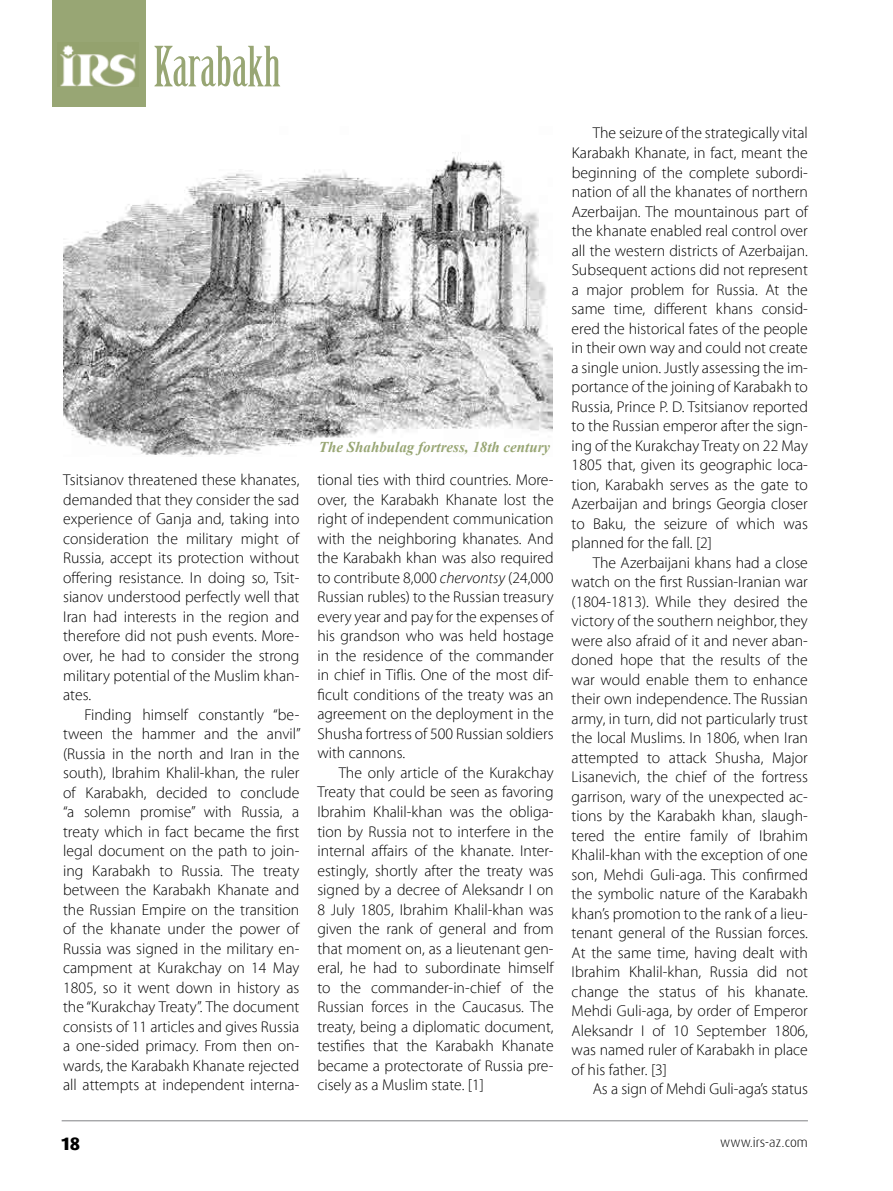
<style>
.page{position:relative;width:893px;height:1191px;background:#fff}
.page>*{position:absolute;margin:0;border:0;box-sizing:border-box;transform-origin:0 0}
.t1{font:54.15px "Birch Std";color:#98a674}
.t2{font:800 18px "Dax Pro";color:#000}
.t3{font:300 15.75px/19.5px "Myriad Pro";color:#000;text-align:justify}
.t4{font:italic 700 15px "Times New Roman";color:#98a674}
.t5{font:300 13.5px "Dax Pro";color:#000}
.s1{font-style:italic}
</style>
<div class="page">
<hr style="left:62px;top:1120px;width:746px;height:1px;background:#808285">
<img style="left:64px;top:152px;width:489px;height:304px">
<div style="left:52px;top:0;width:94px;height:106px;background:#98a674"></div>
<img style="left:60px;top:45px;width:76px;height:41px">
<h1 class="t1" style="left:154px;top:36px;width:128px">Karabakh</h1>
<p class="t3" style="left:63px;top:471px;width:238px">Tsitsianov threatened these khanates, demanded that they consider the sad experience of Ganja and, taking into consideration the military might of Russia, accept its protection without offering resistance. In doing so, Tsit&shy;sianov understood perfectly well that Iran had interests in the region and therefore did not push events. More&shy;over, he had to consider the strong military potential of the Muslim khan&shy;ates.</p>
<p class="t3" style="left:63px;top:705px;width:239px;text-indent:21px">Finding himself constantly “be&shy;tween the hammer and the anvil” (Russia in the north and Iran in the south), Ibrahim Khalil-khan, the ruler of Karabakh, decided to conclude “a solemn promise” with Russia, a treaty which in fact became the first legal document on the path to join&shy;ing Karabakh to Russia. The treaty between the Karabakh Khanate and the Russian Empire on the transition of the khanate under the power of Russia was signed in the military en&shy;campment at Kurakchay on 14 May 1805, so it went down in history as the “Kurakchay Treaty”. The document consists of 11 articles and gives Russia a one-sided primacy. From then on&shy;wards, the Karabakh Khanate rejected all attempts at independent interna-</p>
<p class="t4" style="left:319px;top:437px;width:233px">The Shahbulag fortress, 18th century</p>
<p class="t3" style="left:317px;top:470px;width:238px">tional ties with third countries. More&shy;over, the Karabakh Khanate lost the right of independent communication with the neighboring khanates. And the Karabakh khan was also required to contribute 8,000 <span class="s1">chervontsy</span> (24,000<br>Russian rubles) to the Russian treasury every year and pay for the expenses of his grandson who was held hostage in the residence of the commander in chief in Tiflis. One of the most dif&shy;ficult conditions of the treaty was an agreement on the deployment in the Shusha fortress of 500 Russian soldiers with cannons.</p>
<p class="t3" style="left:317px;top:763px;width:238px;text-indent:21px">The only article of the Kurakchay Treaty that could be seen as favoring Ibrahim Khalil-khan was the obliga&shy;tion by Russia not to interfere in the internal affairs of the khanate. Inter&shy;estingly, shortly after the treaty was signed by a decree of Aleksandr I on 8 July 1805, Ibrahim Khalil-khan was given the rank of general and from that moment on, as a lieutenant gen&shy;eral, he had to subordinate himself to the commander-in-chief of the Russian forces in the Caucasus. The treaty, being a diplomatic document, testifies that the Karabakh Khanate became a protectorate of Russia pre&shy;cisely as a Muslim state. [1]</p>
<p class="t3" style="left:572px;top:124px;width:238px;text-indent:21px">The seizure of the strategically vital Karabakh Khanate, in fact, meant the beginning of the complete subordi&shy;nation of all the khanates of northern Azerbaijan. The mountainous part of the khanate enabled real control over all the western districts of Azerbaijan.<br>Subsequent actions did not represent a major problem for Russia. At the same time, different khans consid&shy;ered the historical fates of the people in their own way and could not create a single union. Justly assessing the im&shy;portance of the joining of Karabakh to Russia, Prince P. D. Tsitsianov reported to the Russian emperor after the sign&shy;ing of the Kurakchay Treaty on 22 May 1805 that, given its geographic loca&shy;tion, Karabakh serves as the gate to Azerbaijan and brings Georgia closer to Baku, the seizure of which was planned for the fall. [2]</p>
<p class="t3" style="left:572px;top:553px;width:238px;text-indent:21px">The Azerbaijani khans had a close watch on the first Russian-Iranian war (1804-1813). While they desired the victory of the southern neighbor, they were also afraid of it and never aban&shy;doned hope that the results of the war would enable them to enhance their own independence. The Russian army, in turn, did not particularly trust the local Muslims. In 1806, when Iran attempted to attack Shusha, Major Lisanevich, the chief of the fortress garrison, wary of the unexpected ac&shy;tions by the Karabakh khan, slaugh&shy;tered the entire family of Ibrahim Khalil-khan with the exception of one son, Mehdi Guli-aga. This confirmed the symbolic nature of the Karabakh khan’s promotion to the rank of a lieu&shy;tenant general of the Russian forces.<br>At the same time, having dealt with Ibrahim Khalil-khan, Russia did not change the status of his khanate.<br>Mehdi Guli-aga, by order of Emperor Aleksandr I of 10 September 1806, was named ruler of Karabakh in place of his father. [3]</p>
<p class="t3" style="left:593px;top:1079px;width:217px">As a sign of Mehdi Guli-aga’s status</p>
<p class="t2" style="left:62px;top:1131px;width:20px">18</p>
<p class="t5" style="left:720px;top:1133px;width:89px">www.irs-az.com</p>
</div>
